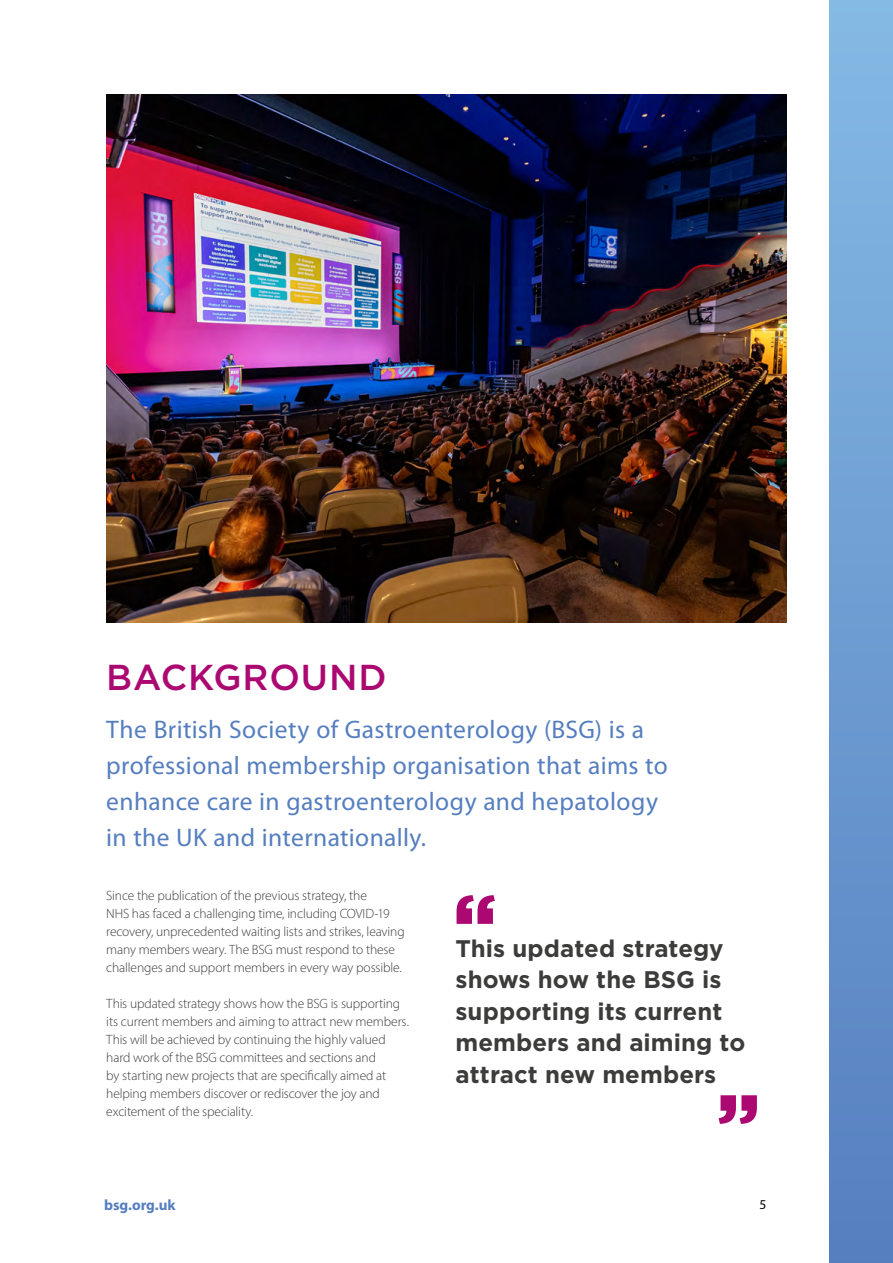
<style>
.page{position:relative;width:893px;height:1263px;background:#fff}
.page>*{position:absolute;margin:0;border:0;box-sizing:border-box;transform-origin:0 0}
.BSG_Subheader{font:500 36px "Gotham";letter-spacing:.025em;color:#ab0871}
.BSG_Standfirst{font:25.5px/36px "Myriad Pro";letter-spacing:.015em;color:#557ebf}
.BSG_Callout{font:700 24px/31.5px "Gotham";color:#3c3c3b}
.t1{font:700 15px "Myriad Pro";color:#557ebf}
.BSG_Body{font:300 13.5px/18px "Myriad Pro";letter-spacing:-.01em;color:#3c3c3b}
.t2{font:13.5px "Myriad Pro";color:#000}
</style>
<div class="page">
<div style="left:829px;top:0;width:64px;height:1263px;background:linear-gradient(to bottom,#85bae4,#557fbf)"></div>
<img style="left:106px;top:94px;width:681px;height:528px">
<svg style="left:457px;top:895px;width:38px;height:29px"></svg>
<svg style="left:719px;top:1095px;width:38px;height:29px"></svg>
<p class="BSG_Subheader" style="left:106px;top:654px;width:282px">BACKGROUND</p>
<p class="BSG_Standfirst" style="left:106px;top:711px;width:563px">The British Society of Gastroenterology (BSG) is a professional membership organisation that aims to enhance care in gastroenterology and hepatology in the UK and internationally.</p>
<p class="BSG_Body" style="left:106px;top:886px;width:300px">Since the publication of the previous strategy, the<br>NHS has faced a challenging time, including COVID-19 recovery, unprecedented waiting lists and strikes, leaving many members weary. The BSG must respond to these challenges and support members in every way possible.</p>
<p class="BSG_Body" style="left:106px;top:994px;width:304px">This updated strategy shows how the BSG is supporting its current members and aiming to attract new members.<br>This will be achieved by continuing the highly valued hard work of the BSG committees and sections and<br>by starting new projects that are specifically aimed at helping members discover or rediscover the joy and excitement of the speciality.</p>
<p class="BSG_Callout" style="left:455px;top:932px;width:291px">This updated strategy shows how the BSG is supporting its current members and aiming to attract new members</p>
<p class="t1" style="left:104px;top:1195px;width:73px">bsg.org.uk</p>
<p class="t2" style="left:759px;top:1196px;width:8px">5</p>
</div>
